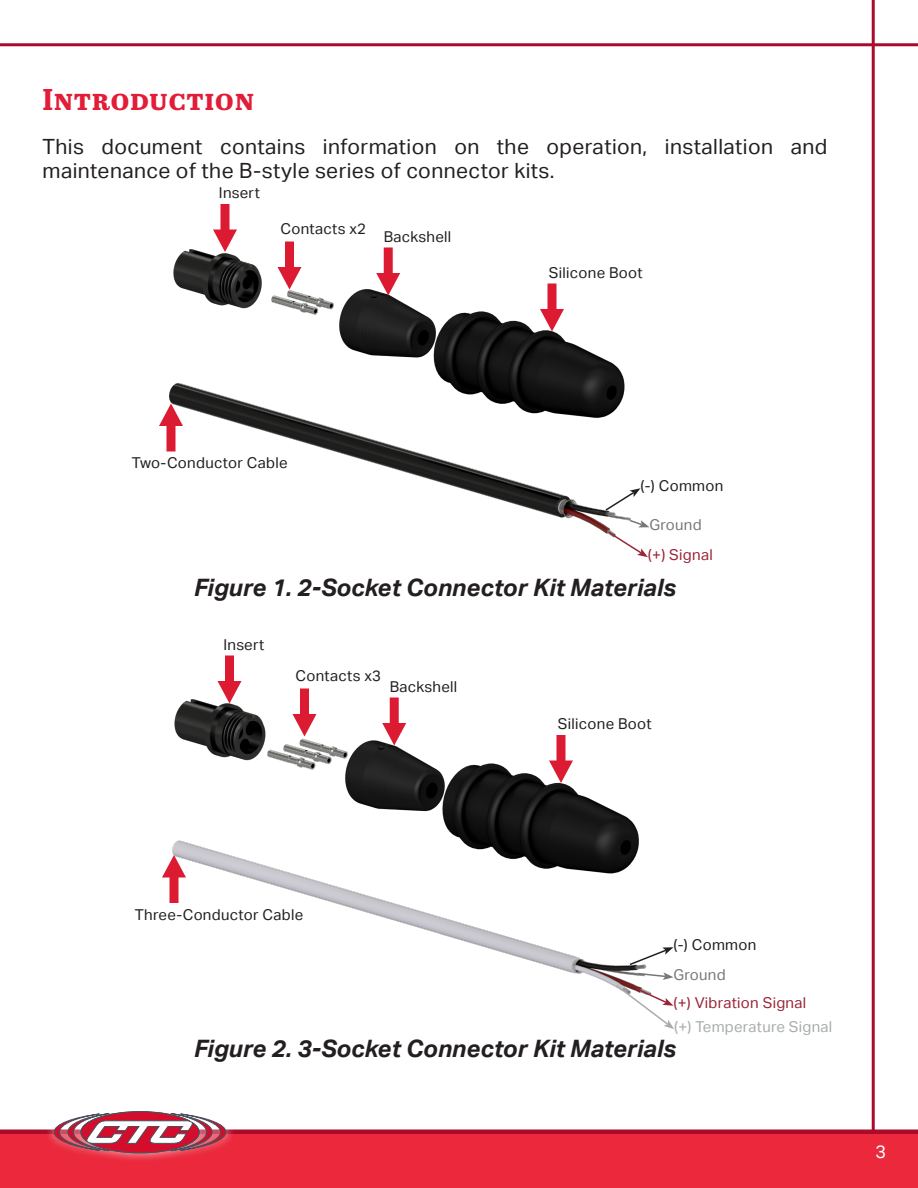
<style>
.page{position:relative;width:918px;height:1188px;background:#fff}
.page>*{position:absolute;margin:0;border:0;box-sizing:border-box;transform-origin:0 0}
.Heading{font:700 30px "Abril Text";letter-spacing:.02em;color:#e31c37}
.t1{font:italic 700 24px "Aktiv Grotesk";color:#231f20}
.Body{font:21px/24px "Aktiv Grotesk";letter-spacing:.02em;color:#231f20}
.t2{font:18px "Aktiv Grotesk";color:#fff}
.Body-2{font:15px "Aktiv Grotesk";letter-spacing:.02em;color:#231f20}
.Body-3{font:15px "Aktiv Grotesk";letter-spacing:.02em;color:#9b2536}
.Body-4{font:15px "Aktiv Grotesk";letter-spacing:.02em;color:#a8acae}
.Body-5{font:15px "Aktiv Grotesk";letter-spacing:.02em;color:#76777b}
</style>
<div class="page">
<hr style="left:872px;top:0;width:3px;height:1188px;background:#aa0a2b">
<div style="left:0;top:1134px;width:918px;height:54px;background:#eb283c"></div>
<hr style="left:0;top:1130px;width:918px;height:4px;background:#aa0a2b">
<hr style="left:0;top:43px;width:918px;height:3px;background:#aa0a2b">
<div style="left:45px;top:1102px;width:190px;height:61px;background:#fff;opacity:.75"></div>
<svg style="left:54px;top:1112px;width:172px;height:41px"></svg>
<img style="left:169px;top:249px;width:481px;height:285px">
<svg style="left:540px;top:284px;width:24px;height:48px"></svg>
<svg style="left:376px;top:248px;width:24px;height:48px"></svg>
<svg style="left:278px;top:242px;width:24px;height:48px"></svg>
<svg style="left:213px;top:204px;width:24px;height:48px"></svg>
<svg style="left:159px;top:404px;width:24px;height:48px"></svg>
<svg style="left:604px;top:488px;width:36px;height:24px"></svg>
<svg style="left:607px;top:519px;width:42px;height:38px"></svg>
<img style="left:172px;top:699px;width:502px;height:287px">
<svg style="left:549px;top:735px;width:24px;height:48px"></svg>
<svg style="left:382px;top:698px;width:24px;height:48px"></svg>
<svg style="left:293px;top:688px;width:24px;height:48px"></svg>
<svg style="left:218px;top:656px;width:24px;height:48px"></svg>
<svg style="left:162px;top:855px;width:24px;height:48px"></svg>
<svg style="left:628px;top:947px;width:45px;height:19px"></svg>
<svg style="left:614px;top:972px;width:60px;height:57px"></svg>
<p class="Heading" style="left:43px;top:77px;width:213px">Introduction</p>
<p class="Body" style="left:43px;top:135px;width:786px">This document contains information on the operation, installation and maintenance of the B-style series of connector kits.</p>
<p class="Body-2" style="left:219px;top:184px;width:43px">Insert</p>
<p class="Body-2" style="left:280px;top:220px;width:87px">Contacts x2</p>
<p class="Body-2" style="left:384px;top:228px;width:69px">Backshell</p>
<p class="Body-2" style="left:549px;top:264px;width:95px">Silicone Boot</p>
<p class="Body-2" style="left:132px;top:454px;width:157px">Two-Conductor Cable</p>
<p class="Body-2" style="left:640px;top:477px;width:84px">(-) Common</p>
<p class="Body-5" style="left:649px;top:516px;width:54px">Ground</p>
<p class="Body-3" style="left:648px;top:546px;width:66px">(+) Signal</p>
<p class="t1" style="left:194px;top:574px;width:484px">Figure 1. 2-Socket Connector Kit Materials</p>
<p class="Body-2" style="left:223px;top:636px;width:43px">Insert</p>
<p class="Body-2" style="left:295px;top:667px;width:87px">Contacts x3</p>
<p class="Body-2" style="left:390px;top:678px;width:69px">Backshell</p>
<p class="Body-2" style="left:558px;top:715px;width:95px">Silicone Boot</p>
<p class="Body-2" style="left:135px;top:906px;width:170px">Three-Conductor Cable</p>
<p class="Body-2" style="left:673px;top:936px;width:84px">(-) Common</p>
<p class="Body-5" style="left:673px;top:966px;width:54px">Ground</p>
<p class="Body-3" style="left:673px;top:994px;width:134px">(+) Vibration Signal</p>
<p class="Body-4" style="left:674px;top:1018px;width:160px">(+) Temperature Signal</p>
<p class="t1" style="left:194px;top:1034px;width:484px">Figure 2. 3-Socket Connector Kit Materials</p>
<p class="t2" style="left:875px;top:1142px;width:12px">3</p>
</div>
